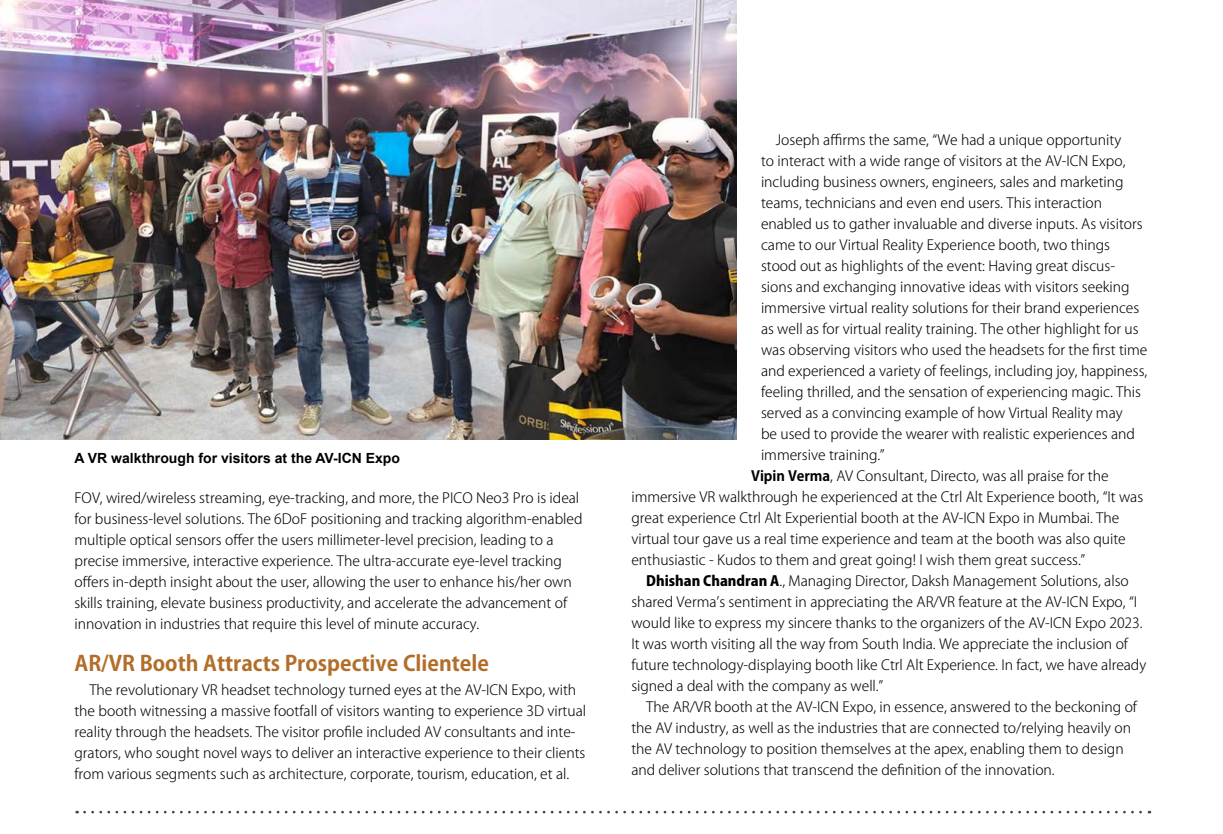
<style>
.page{position:relative;width:1223px;height:834px;background:#fff}
.page>*{position:absolute;margin:0;border:0;box-sizing:border-box;transform-origin:0 0}
.Subhead_1{font:700 21px "Koz Go Pro";color:#b26e29}
.Body_Text{font:300 14px/21px "Koz Go Pro";color:#000}
.t1{font:700 14px "Arial";color:#000}
.s1{font-weight:700}
.s2{font-weight:800}
</style>
<div class="page">
<img style="left:0;top:0;width:736px;height:439px">
<svg style="left:84px;top:811px;width:1065px;height:2px"></svg>
<p class="t1" style="left:74px;top:448px;width:327px">A VR walkthrough for visitors at the AV-ICN Expo</p>
<p class="Body_Text" style="left:74px;top:488px;width:509px">FOV, wired/wireless streaming, eye-tracking, and more, the PICO Neo3 Pro is ideal for business-level solutions. The 6DoF positioning and tracking algorithm-enabled multiple optical sensors offer the users millimeter-level precision, leading to a precise immersive, interactive experience. The ultra-accurate eye-level tracking offers in-depth insight about the user, allowing the user to enhance his/her own skills training, elevate business productivity, and accelerate the advancement of innovation in industries that require this level of minute accuracy.</p>
<p class="Subhead_1" style="left:74px;top:650px;width:416px">AR/VR Booth Attracts Prospective Clientele</p>
<p class="Body_Text" style="left:74px;top:679px;width:513px;text-indent:15px">The revolutionary VR headset technology turned eyes at the AV-ICN Expo, with the booth witnessing a massive footfall of visitors wanting to experience 3D virtual reality through the headsets. The visitor profile included AV consultants and inte&shy;grators, who sought novel ways to deliver an interactive experience to their clients from various segments such as architecture, corporate, tourism, education, et al.</p>
<p class="Body_Text" style="left:761px;top:130px;width:388px;text-indent:15px">Joseph affirms the same, “We had a unique opportunity<br>to interact with a wide range of visitors at the AV-ICN Expo, including business owners, engineers, sales and marketing teams, technicians and even end users. This interaction enabled us to gather invaluable and diverse inputs. As visitors came to our Virtual Reality Experience booth, two things stood out as highlights of the event: Having great discus&shy;sions and exchanging innovative ideas with visitors seeking immersive virtual reality solutions for their brand experiences as well as for virtual reality training. The other highlight for us was observing visitors who used the headsets for the first time and experienced a variety of feelings, including joy, happiness, feeling thrilled, and the sensation of experiencing magic. This served as a convincing example of how Virtual Reality may<br>be used to provide the wearer with realistic experiences and immersive training.”</p>
<p class="Body_Text" style="left:631px;top:466px;width:513px;text-indent:120px"><span class="s1">Vipin Verma</span>, AV Consultant, Directo, was all praise for the immersive VR walkthrough he experienced at the Ctrl Alt Experience booth, “It was great experience Ctrl Alt Experiential booth at the AV-ICN Expo in Mumbai. The virtual tour gave us a real time experience and team at the booth was also quite enthusiastic - Kudos to them and great going! I wish them great success.”</p>
<p class="Body_Text" style="left:631px;top:571px;width:516px;text-indent:15px"><span class="s2">Dhishan Chandran A</span>., Managing Director, Daksh Management Solutions, also shared Verma’s sentiment in appreciating the AR/VR feature at the AV-ICN Expo, “I would like to express my sincere thanks to the organizers of the AV-ICN Expo 2023.<br>It was worth visiting all the way from South India. We appreciate the inclusion of future technology-displaying booth like Ctrl Alt Experience. In fact, we have already signed a deal with the company as well.”</p>
<p class="Body_Text" style="left:631px;top:697px;width:507px;text-indent:15px">The AR/VR booth at the AV-ICN Expo, in essence, answered to the beckoning of the AV industry, as well as the industries that are connected to/relying heavily on the AV technology to position themselves at the apex, enabling them to design and deliver solutions that transcend the definition of the innovation.</p>
</div>
